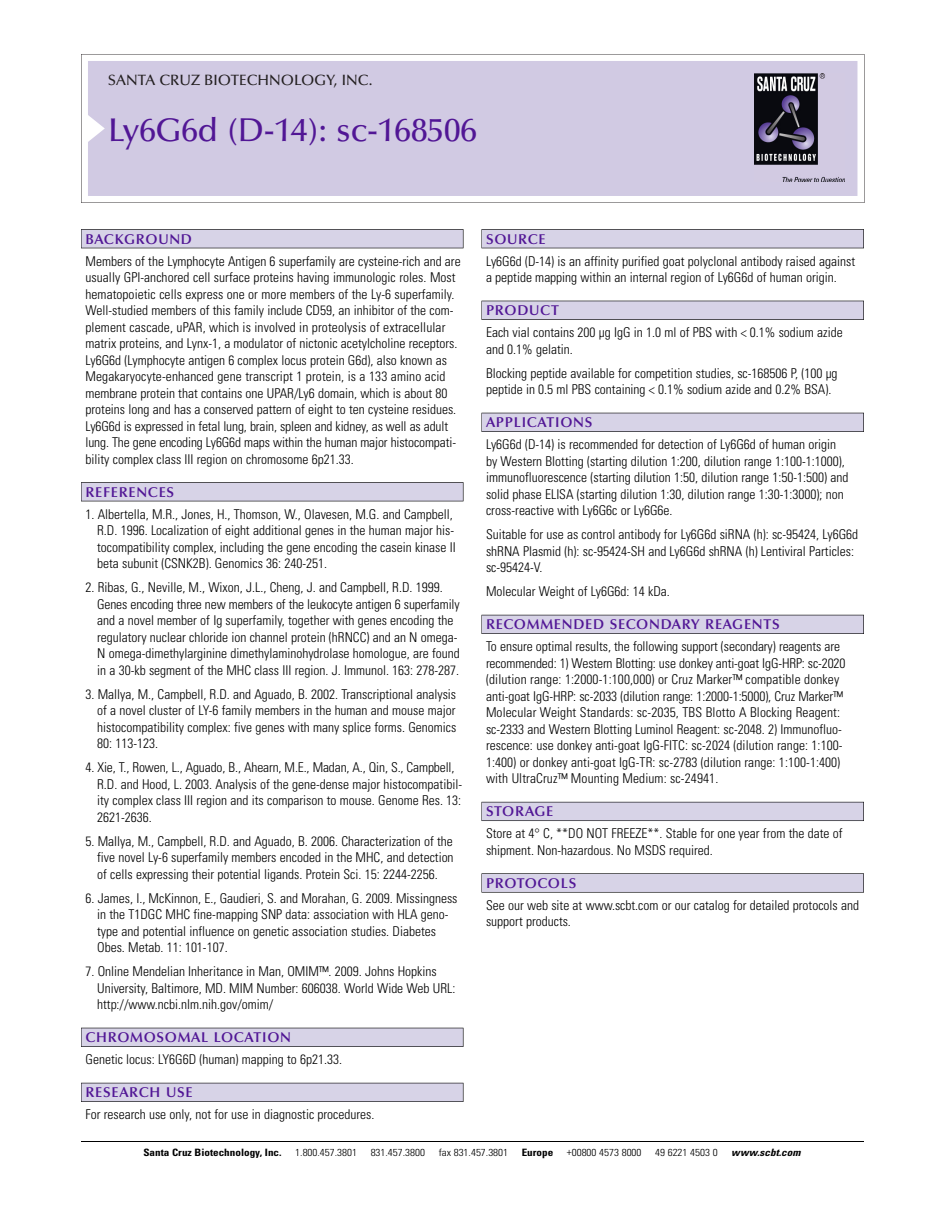
<style>
.page{position:relative;width:945px;height:1215px;background:#fff}
.page>*{position:absolute;margin:0;border:0;box-sizing:border-box;transform-origin:0 0}
.t1{font:500 33px "Optima";color:#511695}
.t2{font:500 15px "Optima";color:#231f20}
.t3{font:600 14.25px "Optima";letter-spacing:.05em;color:#511695}
.t4{font:300 condensed 13.5px/16.5px "Univers";color:#000}
.t5{font:300 condensed 10.2px "Univers";color:#000;scale:1.1 1}
.t6{font:700 condensed 10.2px "Univers";color:#000;scale:1.1 1}
.t7{font:italic 700 condensed 10.2px "Univers";letter-spacing:.005em;color:#000;scale:1.1 1}
</style>
<div class="page">
<svg style="left:81px;top:54px;width:783px;height:149px"></svg>
<div style="left:88px;top:61px;width:769px;height:135px;background:#d1cae3"></div>
<img style="left:755px;top:74px;width:90px;height:108px">
<div style="left:81px;top:229px;width:382px;height:19px;background:#525156"></div>
<div style="left:81px;top:230px;width:382px;height:18px;background:#d7d3e7"></div>
<div style="left:81px;top:482px;width:382px;height:19px;background:#525155"></div>
<div style="left:81px;top:483px;width:382px;height:18px;background:#d7d3e7"></div>
<div style="left:81px;top:1028px;width:382px;height:19px;background:#525158"></div>
<div style="left:81px;top:1028px;width:382px;height:18px;background:#d7d3e7"></div>
<div style="left:81px;top:1083px;width:382px;height:19px;background:#54535a"></div>
<div style="left:81px;top:1083px;width:382px;height:18px;background:#d7d3e7"></div>
<div style="left:482px;top:229px;width:382px;height:19px;background:#525156"></div>
<div style="left:482px;top:230px;width:381px;height:18px;background:#d7d3e7"></div>
<div style="left:482px;top:301px;width:382px;height:19px;background:#515055"></div>
<div style="left:482px;top:301px;width:381px;height:18px;background:#d7d3e7"></div>
<div style="left:482px;top:413px;width:382px;height:19px;background:#525158"></div>
<div style="left:482px;top:413px;width:381px;height:18px;background:#d7d3e7"></div>
<div style="left:482px;top:615px;width:382px;height:19px;background:#54535a"></div>
<div style="left:482px;top:615px;width:381px;height:18px;background:#d7d3e7"></div>
<div style="left:482px;top:802px;width:382px;height:19px;background:#5b5a62"></div>
<div style="left:482px;top:802px;width:381px;height:18px;background:#d7d3e7"></div>
<div style="left:482px;top:873px;width:382px;height:20px;background:#626263"></div>
<div style="left:482px;top:874px;width:381px;height:18px;background:#d7d3e7"></div>
<hr style="left:81px;top:1141px;width:783px;height:1px;background:#000">
<p class="t2" style="left:108px;top:74px;width:266px">SANTA CRUZ BIOTECHNOLOGY, INC.</p>
<h1 class="t1" style="left:108px;top:117px;width:371px">Ly6G6d (D-14): sc-168506</h1>
<p class="t3" style="left:86px;top:233px;width:108px">BACKGROUND</p>
<p class="t4" style="left:86px;top:254px;width:377px">Members of the Lymphocyte Antigen 6 superfamily are cysteine-rich and are usually GPI-anchored cell surface proteins having immunologic roles. Most hematopoietic cells express one or more members of the Ly-6 superfamily.<br>Well-studied members of this family include CD59, an inhibitor of the com&shy;plement cascade, uPAR, which is involved in proteolysis of extracellular matrix proteins, and Lynx-1, a modulator of nictonic acetylcholine receptors.<br>Ly6G6d (Lymphocyte antigen 6 complex locus protein G6d), also known as Megakaryocyte-enhanced gene transcript 1 protein, is a 133 amino acid membrane protein that contains one UPAR/Ly6 domain, which is about 80 proteins long and has a conserved pattern of eight to ten cysteine residues.<br>Ly6G6d is expressed in fetal lung, brain, spleen and kidney, as well as adult lung. The gene encoding Ly6G6d maps within the human major histocompati&shy;bility complex class III region on chromosome 6p21.33.</p>
<p class="t3" style="left:86px;top:486px;width:90px">REFERENCES</p>
<p class="t4" style="left:97px;top:507px;width:360px;text-indent:-12px">1. Albertella, M.R., Jones, H., Thomson, W., Olavesen, M.G. and Campbell, R.D. 1996. Localization of eight additional genes in the human major his&shy;tocompatibility complex, including the gene encoding the casein kinase II beta subunit (CSNK2B). Genomics 36: 240-251.</p>
<p class="t4" style="left:97px;top:580px;width:364px;text-indent:-12px">2. Ribas, G., Neville, M., Wixon, J.L., Cheng, J. and Campbell, R.D. 1999.<br>Genes encoding three new members of the leukocyte antigen 6 superfamily and a novel member of Ig superfamily, together with genes encoding the regulatory nuclear chloride ion channel protein (hRNCC) and an N omega-N omega-dimethylarginine dimethylaminohydrolase homologue, are found in a 30-kb segment of the MHC class III region. J. Immunol. 163: 278-287.</p>
<p class="t4" style="left:97px;top:687px;width:361px;text-align:justify;text-indent:-12px">3. Mallya, M., Campbell, R.D. and Aguado, B. 2002. Transcriptional analysis of a novel cluster of LY-6 family members in the human and mouse major histocompatibility complex: five genes with many splice forms. Genomics 80: 113-123.</p>
<p class="t4" style="left:97px;top:760px;width:366px;text-indent:-12px">4. Xie, T., Rowen, L., Aguado, B., Ahearn, M.E., Madan, A., Qin, S., Campbell, R.D. and Hood, L. 2003. Analysis of the gene-dense major histocompatibil&shy;ity complex class III region and its comparison to mouse. Genome Res. 13:<br>2621-2636.</p>
<p class="t4" style="left:97px;top:834px;width:358px;text-align:justify;text-indent:-12px">5. Mallya, M., Campbell, R.D. and Aguado, B. 2006. Characterization of the five novel Ly-6 superfamily members encoded in the MHC, and detection of cells expressing their potential ligands. Protein Sci. 15: 2244-2256.</p>
<p class="t4" style="left:97px;top:891px;width:362px;text-indent:-12px">6. James, I., McKinnon, E., Gaudieri, S. and Morahan, G. 2009. Missingness in the T1DGC MHC fine-mapping SNP data: association with HLA geno&shy;type and potential influence on genetic association studies. Diabetes Obes. Metab. 11: 101-107.</p>
<p class="t4" style="left:97px;top:964px;width:360px;text-indent:-12px">7. Online Mendelian Inheritance in Man, OMIM™. 2009. Johns Hopkins<br>University, Baltimore, MD. MIM Number: 606038. World Wide Web URL: http://www.ncbi.nlm.nih.gov/omim/</p>
<p class="t3" style="left:86px;top:1032px;width:207px">CHROMOSOMAL LOCATION</p>
<p class="t4" style="left:86px;top:1052px;width:258px">Genetic locus: LY6G6D (human) mapping to 6p21.33.</p>
<p class="t3" style="left:86px;top:1087px;width:109px">RESEARCH USE</p>
<p class="t4" style="left:86px;top:1107px;width:290px">For research use only, not for use in diagnostic procedures.</p>
<p class="t3" style="left:486px;top:233px;width:61px">SOURCE</p>
<p class="t4" style="left:486px;top:254px;width:371px">Ly6G6d (D-14) is an affinity purified goat polyclonal antibody raised against a peptide mapping within an internal region of Ly6G6d of human origin.</p>
<p class="t3" style="left:486px;top:305px;width:74px">PRODUCT</p>
<p class="t4" style="left:486px;top:325px;width:358px">Each vial contains 200 µg IgG in 1.0 ml of PBS with &lt; 0.1% sodium azide and 0.1% gelatin.</p>
<p class="t4" style="left:486px;top:366px;width:353px">Blocking peptide available for competition studies, sc-168506 P, (100 µg peptide in 0.5 ml PBS containing &lt; 0.1% sodium azide and 0.2% BSA).</p>
<p class="t3" style="left:486px;top:417px;width:108px">APPLICATIONS</p>
<p class="t4" style="left:486px;top:437px;width:364px">Ly6G6d (D-14) is recommended for detection of Ly6G6d of human origin by Western Blotting (starting dilution 1:200, dilution range 1:100-1:1000), immunofluorescence (starting dilution 1:50, dilution range 1:50-1:500) and solid phase ELISA (starting dilution 1:30, dilution range 1:30-1:3000); non cross-reactive with Ly6G6c or Ly6G6e.</p>
<p class="t4" style="left:486px;top:527px;width:374px">Suitable for use as control antibody for Ly6G6d siRNA (h): sc-95424, Ly6G6d shRNA Plasmid (h): sc-95424-SH and Ly6G6d shRNA (h) Lentiviral Particles: sc-95424-V.</p>
<p class="t4" style="left:486px;top:584px;width:185px">Molecular Weight of Ly6G6d: 14 kDa.</p>
<p class="t3" style="left:486px;top:619px;width:295px">RECOMMENDED SECONDARY REAGENTS</p>
<p class="t4" style="left:486px;top:639px;width:361px">To ensure optimal results, the following support (secondary) reagents are recommended: 1) Western Blotting: use donkey anti-goat IgG-HRP: sc-2020 (dilution range: 1:2000-1:100,000) or Cruz Marker™ compatible donkey anti-goat IgG-HRP: sc-2033 (dilution range: 1:2000-1:5000), Cruz Marker™ Molecular Weight Standards: sc-2035, TBS Blotto A Blocking Reagent: sc-2333 and Western Blotting Luminol Reagent: sc-2048. 2) Immunofluo&shy;rescence: use donkey anti-goat IgG-FITC: sc-2024 (dilution range: 1:100- 1:400) or donkey anti-goat IgG-TR: sc-2783 (dilution range: 1:100-1:400) with UltraCruz™ Mounting Medium: sc-24941.</p>
<p class="t3" style="left:486px;top:806px;width:69px">STORAGE</p>
<p class="t4" style="left:486px;top:826px;width:358px">Store at 4° C, **DO NOT FREEZE**. Stable for one year from the date of shipment. Non-hazardous. No MSDS required.</p>
<p class="t3" style="left:486px;top:877px;width:92px">PROTOCOLS</p>
<p class="t4" style="left:486px;top:898px;width:375px">See our web site at www.scbt.com or our catalog for detailed protocols and support products.</p>
<p class="t6" style="left:143px;top:1148px;width:127px">Santa Cruz Biotechnology, Inc.</p>
<p class="t5" style="left:295px;top:1148px;width:58px">1.800.457.3801</p>
<p class="t5" style="left:371px;top:1148px;width:51px">831.457.3800</p>
<p class="t5" style="left:439px;top:1148px;width:65px">fax 831.457.3801</p>
<p class="t6" style="left:522px;top:1148px;width:30px">Europe</p>
<p class="t5" style="left:567px;top:1148px;width:69px">+00800 4573 8000</p>
<p class="t5" style="left:655px;top:1148px;width:58px">49 6221 4503 0</p>
<p class="t7" style="left:731px;top:1148px;width:64px">www.scbt.com</p>
</div>
